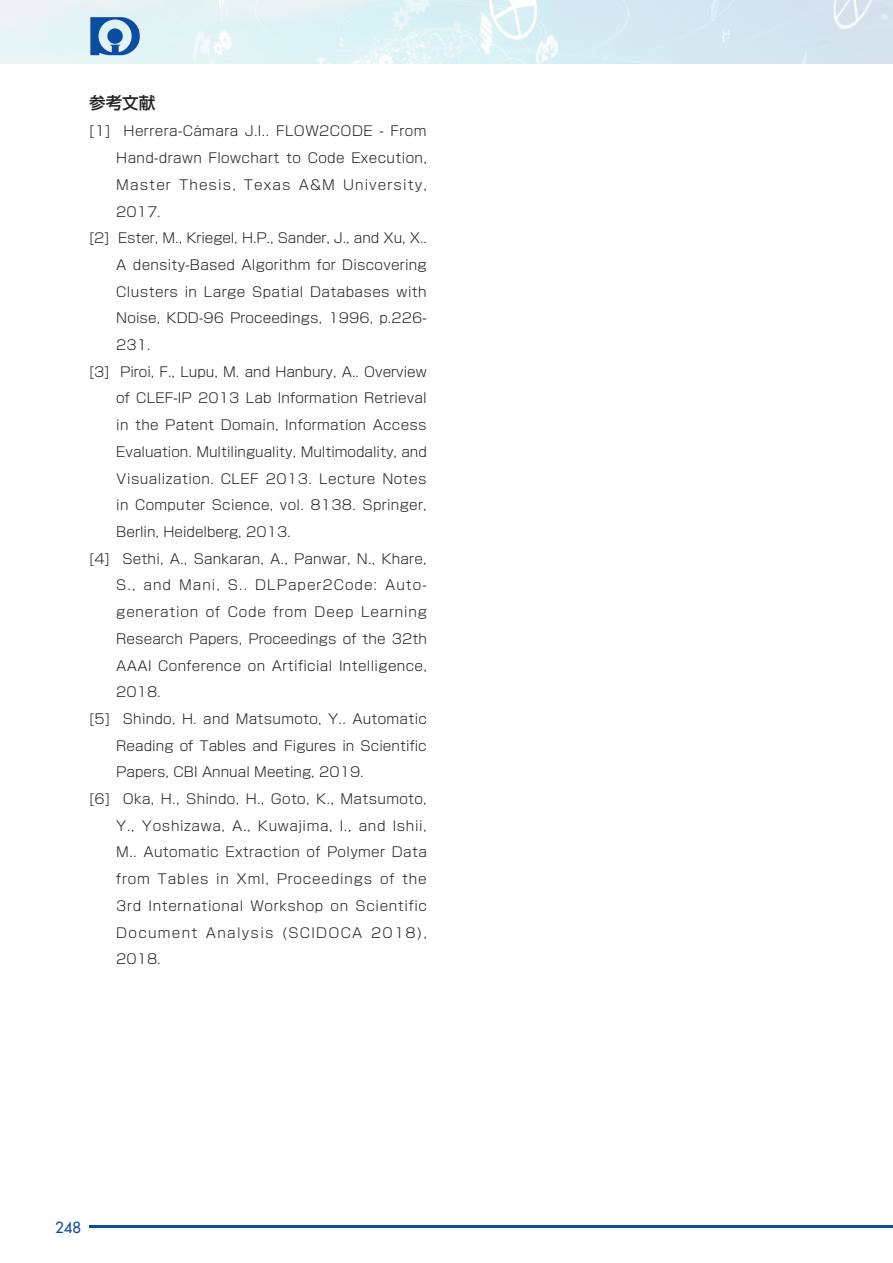
<style>
.page{position:relative;width:893px;height:1263px;background:#fff}
.page>*{position:absolute;margin:0;border:0;box-sizing:border-box;transform-origin:0 0}
.t1{font:500 16.5px "Shin Go Pr 5";color:#231f20}
.t2{font:500 15px "Futura Std";color:#0d4da1}
.t3{font:300 13.5px "Shin Go Pro";letter-spacing:.02em;color:#231f20}
.t4{font:300 13.5px "Shin Go Pro";color:#231f20}
.t5{font:300 13.5px "Shin Go Pro";letter-spacing:.045em;color:#231f20}
.t6{font:300 13.5px "Shin Go Pro";letter-spacing:.06em;color:#231f20}
.t7{font:300 13.5px "Shin Go Pro";letter-spacing:-.005em;color:#231f20}
.t8{font:300 13.5px "Shin Go Pro";letter-spacing:.08em;color:#231f20}
.t9{font:300 13.5px "Shin Go Pro";letter-spacing:.075em;color:#231f20}
.t10{font:300 13.5px "Shin Go Pro";letter-spacing:.095em;color:#231f20}
</style>
<div class="page">
<img style="left:0;top:0;width:893px;height:64px">
<hr style="left:89px;top:1225px;width:804px;height:3px;background:#0d4da1">
<svg style="left:90px;top:17px;width:50px;height:38px;background:#6693c4"></svg>
<p class="t1" style="left:89px;top:89px;width:67px">参考文献</p>
<p class="t3" style="left:89px;top:120px;width:339px">[1] Herrera-Cámara J.I.. FLOW2CODE - From</p>
<p class="t3" style="left:116px;top:147px;width:312px">Hand-drawn Flowchart to Code Execution,</p>
<p class="t8" style="left:116px;top:174px;width:312px">Master Thesis, Texas A&amp;M University,</p>
<p class="t3" style="left:116px;top:200px;width:46px">2017.</p>
<p class="t7" style="left:89px;top:227px;width:339px">[2] Ester, M., Kriegel, H.P., Sander, J., and Xu, X..</p>
<p class="t3" style="left:116px;top:254px;width:312px">A density-Based Algorithm for Discovering</p>
<p class="t3" style="left:116px;top:280px;width:312px">Clusters in Large Spatial Databases with</p>
<p class="t3" style="left:116px;top:307px;width:312px">Noise, KDD-96 Proceedings, 1996, p.226-</p>
<p class="t3" style="left:116px;top:334px;width:36px">231.</p>
<p class="t4" style="left:89px;top:360px;width:339px">[3] Piroi, F., Lupu, M. and Hanbury, A.. Overview</p>
<p class="t3" style="left:116px;top:387px;width:312px">of CLEF-IP 2013 Lab Information Retrieval</p>
<p class="t3" style="left:116px;top:414px;width:312px">in the Patent Domain, Information Access</p>
<p class="t4" style="left:116px;top:441px;width:312px">Evaluation. Multilinguality, Multimodality, and</p>
<p class="t3" style="left:116px;top:467px;width:312px">Visualization. CLEF 2013. Lecture Notes</p>
<p class="t3" style="left:116px;top:494px;width:312px">in Computer Science, vol. 8138. Springer,</p>
<p class="t4" style="left:116px;top:521px;width:176px">Berlin, Heidelberg, 2013.</p>
<p class="t3" style="left:89px;top:547px;width:339px">[4] Sethi, A., Sankaran, A., Panwar, N., Khare,</p>
<p class="t9" style="left:116px;top:574px;width:312px">S., and Mani, S.. DLPaper2Code: Auto-</p>
<p class="t6" style="left:116px;top:601px;width:312px">generation of Code from Deep Learning</p>
<p class="t3" style="left:116px;top:628px;width:312px">Research Papers, Proceedings of the 32th</p>
<p class="t3" style="left:116px;top:654px;width:312px">AAAI Conference on Artificial Intelligence,</p>
<p class="t3" style="left:116px;top:681px;width:46px">2018.</p>
<p class="t3" style="left:89px;top:708px;width:339px">[5] Shindo, H. and Matsumoto, Y.. Automatic</p>
<p class="t3" style="left:116px;top:734px;width:312px">Reading of Tables and Figures in Scientific</p>
<p class="t4" style="left:116px;top:761px;width:249px">Papers, CBI Annual Meeting, 2019.</p>
<p class="t3" style="left:89px;top:788px;width:339px">[6] Oka, H., Shindo, H., Goto, K., Matsumoto,</p>
<p class="t5" style="left:116px;top:814px;width:312px">Y., Yoshizawa, A., Kuwajima, I., and Ishii,</p>
<p class="t3" style="left:116px;top:841px;width:312px">M.. Automatic Extraction of Polymer Data</p>
<p class="t6" style="left:116px;top:868px;width:312px">from Tables in Xml, Proceedings of the</p>
<p class="t5" style="left:116px;top:895px;width:312px">3rd International Workshop on Scientific</p>
<p class="t10" style="left:116px;top:921px;width:312px">Document Analysis (SCIDOCA 2018),</p>
<p class="t3" style="left:116px;top:948px;width:46px">2018.</p>
<p class="t2" style="left:55px;top:1218px;width:28px">248</p>
</div>
